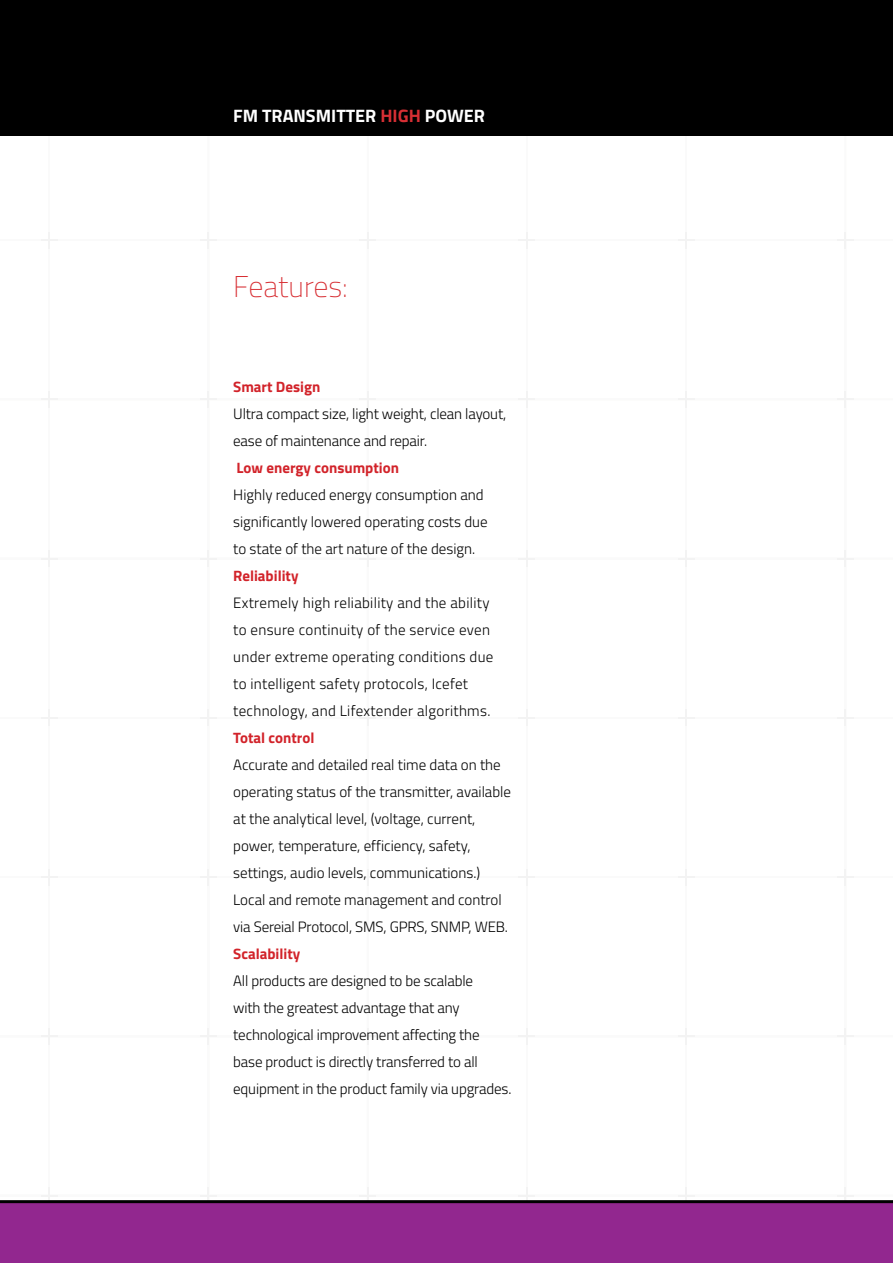
<style>
.page{position:relative;width:893px;height:1263px;background:#fff}
.page>*{position:absolute;margin:0;border:0;box-sizing:border-box;transform-origin:0 0}
.t1{font:100 30px "Titillium Web";color:#d72f34}
.t2{font:700 18px "Titillium Web";color:#fff}
.t3{font:300 15px/27px "Titillium Web";color:#000}
.t4{font:300 15px/27px "Titillium Web";letter-spacing:.02em;color:#000}
.t5{font:700 15px "Titillium Web";color:#d2232a}
.s1{color:#d72f34}
</style>
<div class="page">
<div style="left:0;top:1202px;width:893px;height:61px;background:#92278f"></div>
<div style="left:0;top:0;width:893px;height:135px;background:#000"></div>
<hr style="left:0;top:1200px;width:893px;height:3px;background:#000">
<p class="t2" style="left:233px;top:101px;width:253px">FM TRANSMITTER <span class="s1">HIGH</span> POWER</p>
<h1 class="t1" style="left:233px;top:265px;width:116px">Features:</h1>
<p class="t5" style="left:233px;top:375px;width:89px">Smart Design</p>
<p class="t3" style="left:233px;top:399px;width:275px">Ultra compact size, light weight, clean layout, ease of maintenance and repair.</p>
<p class="t5" style="left:237px;top:456px;width:164px">Low energy consumption</p>
<p class="t3" style="left:233px;top:480px;width:256px">Highly reduced energy consumption and significantly lowered operating costs due to state of the art nature of the design.</p>
<p class="t5" style="left:233px;top:564px;width:67px">Reliability</p>
<p class="t4" style="left:233px;top:588px;width:262px">Extremely high reliability and the ability to ensure continuity of the service even under extreme operating conditions due to intelligent safety protocols, Icefet technology, and Lifextender algorithms.</p>
<p class="t5" style="left:233px;top:726px;width:83px">Total control</p>
<p class="t3" style="left:233px;top:750px;width:279px">Accurate and detailed real time data on the operating status of the transmitter, available at the analytical level, (voltage, current, power, temperature, efficiency, safety, settings, audio levels, communications.)<br>Local and remote management and control via Sereial Protocol, SMS, GPRS, SNMP, WEB.</p>
<p class="t5" style="left:233px;top:942px;width:69px">Scalability</p>
<p class="t3" style="left:233px;top:966px;width:280px">All products are designed to be scalable<br>with the greatest advantage that any technological improvement affecting the base product is directly transferred to all equipment in the product family via upgrades.</p>
</div>
